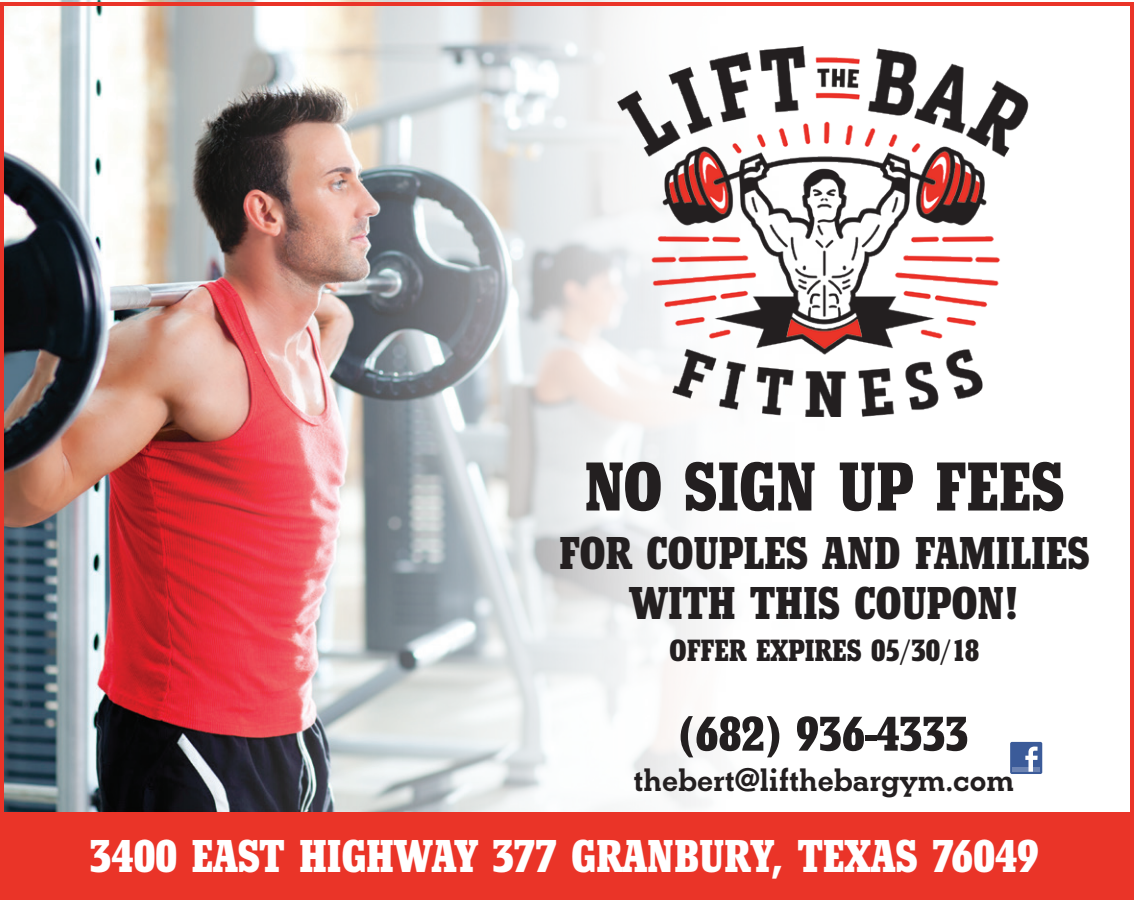
<style>
.page{position:relative;width:1134px;height:900px;background:#fff}
.page>*{position:absolute;margin:0;border:0;box-sizing:border-box;transform-origin:0 0}
.t1{font:700 condensed 72px "Beton T";color:#231f20}
.t2{font:700 condensed 50.8px "Beton T";color:#231f20}
.t3{font:700 condensed 48px "Beton T";color:#fff}
.t4{font:700 condensed 48px/50px "Beton T";color:#231f20;text-align:center}
.t5{font:700 34px "Beton T";color:#231f20}
.t6{font:700 condensed 32px "Beton T";color:#231f20}
</style>
<div class="page">
<img style="left:5px;top:0;width:920px;height:813px">
<img style="left:617px;top:47px;width:412px;height:370px">
<div style="left:0;top:813px;width:1134px;height:87px;background:#ea3428"></div>
<div style="left:1010px;top:742px;width:32px;height:32px;background:#3b5b99;border-radius:2px"></div>
<div style="left:1012px;top:767px;width:28px;height:5px;background:#6d84b3"></div>
<svg style="left:1025px;top:747px;width:13px;height:25px"></svg>
<h1 class="t1" style="left:584px;top:445px;width:482px">NO SIGN UP FEES</h1>
<p class="t4" style="left:559px;top:526px;width:532px">FOR COUPLES AND FAMILIES<br>WITH THIS COUPON!</p>
<p class="t6" style="left:670px;top:632px;width:311px">OFFER EXPIRES 05/30/18</p>
<p class="t2" style="left:679px;top:705px;width:291px">(682) 936-4333</p>
<p class="t5" style="left:633px;top:760px;width:382px">thebert@lifthebargym.com</p>
<p class="t3" style="left:90px;top:829px;width:950px">3400 EAST HIGHWAY 377 GRANBURY, TEXAS 76049</p>
</div>
